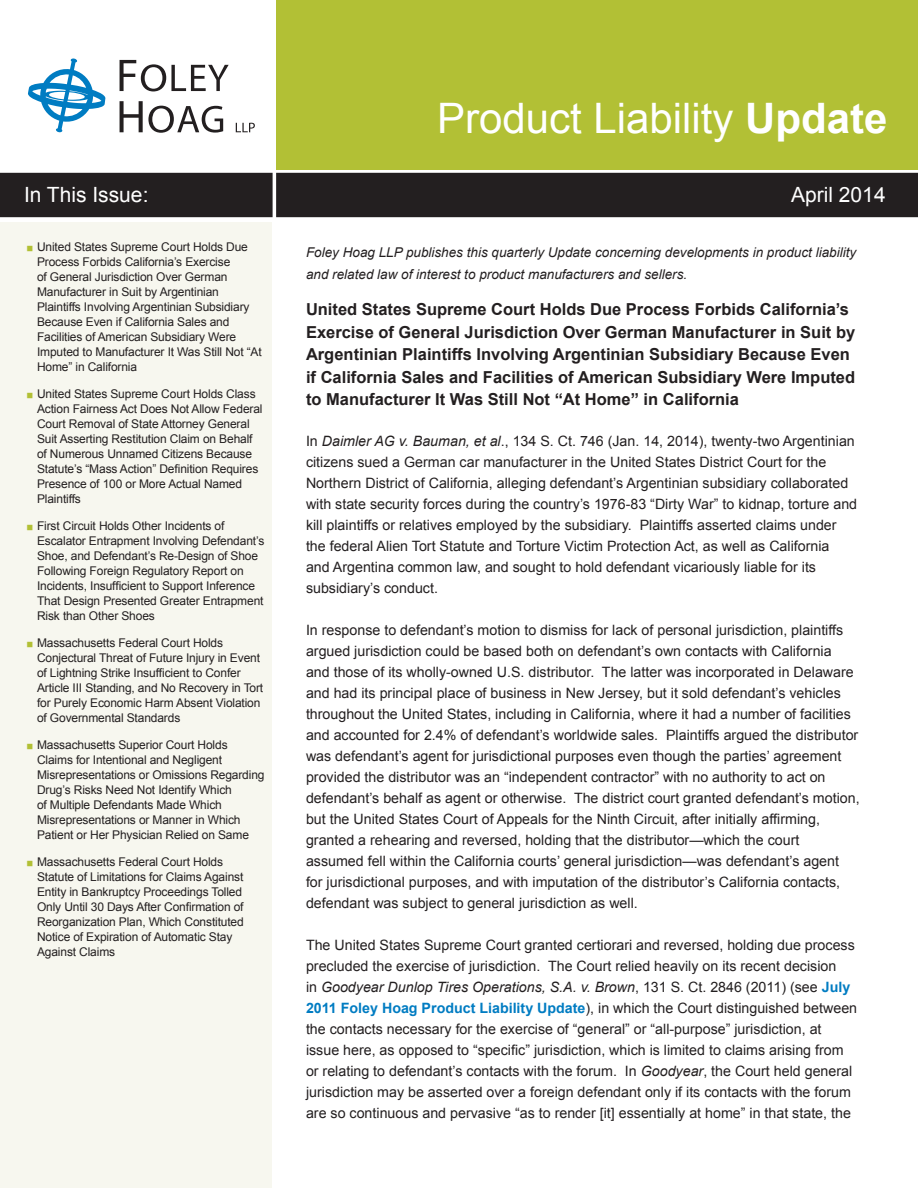
<style>
.page{position:relative;width:918px;height:1188px;background:#fff}
.page>*{position:absolute;margin:0;border:0;box-sizing:border-box;transform-origin:0 0}
.t1{font:42px "Arial";color:#fff}
.t2{font:21px "Arial";color:#fff}
.t3{font:700 16.5px/22.5px "Arial";color:#231f20}
.t4{font:14.25px/21px "Arial";color:#231f20}
.t5{font:italic 13.5px/21.8px "Arial";color:#231f20}
.t6{font:12px/15px "Arial";letter-spacing:-.01em;color:#231f20}
.s1{font-weight:700}
.s2{color:#b2c035}
.s3{font-style:italic}
.s4{font-weight:700;color:#007cc2}
</style>
<div class="page">
<div style="left:276px;top:0;width:642px;height:170px;background:#b2c035"></div>
<div style="left:277px;top:174px;width:640px;height:42px;background:#231f20"></div>
<div style="left:276px;top:173px;width:642px;height:44px;border:2px solid #231f20"></div>
<div style="left:1px;top:174px;width:271px;height:42px;background:#231f20"></div>
<div style="left:0;top:173px;width:273px;height:44px;border:2px solid #231f20"></div>
<svg style="left:28px;top:58px;width:78px;height:75px"></svg>
<svg style="left:120px;top:60px;width:109px;height:31px"></svg>
<svg style="left:120px;top:101px;width:103px;height:32px"></svg>
<svg style="left:236px;top:123px;width:19px;height:9px"></svg>
<div style="left:0;top:223px;width:272px;height:965px;background:#f7f7ef"></div>
<h1 class="t1" style="left:437px;top:90px;width:452px">Product Liability <span class="s1">Update</span></h1>
<h2 class="t2" style="left:24px;top:181px;width:126px">In This Issue:</h2>
<h2 class="t2" style="left:791px;top:181px;width:96px">April 2014</h2>
<p class="t6" style="left:37px;top:239px;width:226px;text-indent:-11px"><span class="s2">◼</span> United States Supreme Court Holds Due Process Forbids California’s Exercise<br>of General Jurisdiction Over German Manufacturer in Suit by Argentinian Plaintiffs Involving Argentinian Subsidiary Because Even if California Sales and Facilities of American Subsidiary Were Imputed to Manufacturer It Was Still Not “At Home” in California</p>
<p class="t6" style="left:37px;top:386px;width:227px;text-indent:-11px"><span class="s2">◼</span> United States Supreme Court Holds Class Action Fairness Act Does Not Allow Federal Court Removal of State Attorney General Suit Asserting Restitution Claim on Behalf of Numerous Unnamed Citizens Because Statute’s “Mass Action” Definition Requires Presence of 100 or More Actual Named Plaintiffs</p>
<p class="t6" style="left:37px;top:518px;width:229px;text-indent:-11px"><span class="s2">◼</span> First Circuit Holds Other Incidents of Escalator Entrapment Involving Defendant’s Shoe, and Defendant’s Re-Design of Shoe Following Foreign Regulatory Report on Incidents, Insufficient to Support Inference That Design Presented Greater Entrapment Risk than Other Shoes</p>
<p class="t6" style="left:37px;top:635px;width:228px;text-indent:-11px"><span class="s2">◼</span> Massachusetts Federal Court Holds Conjectural Threat of Future Injury in Event of Lightning Strike Insufficient to Confer Article III Standing, and No Recovery in Tort for Purely Economic Harm Absent Violation of Governmental Standards</p>
<p class="t6" style="left:37px;top:737px;width:229px;text-indent:-11px"><span class="s2">◼</span> Massachusetts Superior Court Holds Claims for Intentional and Negligent Misrepresentations or Omissions Regarding Drug’s Risks Need Not Identify Which<br>of Multiple Defendants Made Which Misrepresentations or Manner in Which Patient or Her Physician Relied on Same</p>
<p class="t6" style="left:37px;top:854px;width:208px;text-indent:-11px"><span class="s2">◼</span> Massachusetts Federal Court Holds Statute of Limitations for Claims Against Entity in Bankruptcy Proceedings Tolled Only Until 30 Days After Confirmation of Reorganization Plan, Which Constituted Notice of Expiration of Automatic Stay Against Claims</p>
<p class="t5" style="left:306px;top:242px;width:552px">Foley Hoag LLP publishes this quarterly Update concerning developments in product liability and related law of interest to product manufacturers and sellers.</p>
<p class="t3" style="left:306px;top:299px;width:551px">United States Supreme Court Holds Due Process Forbids California’s Exercise of General Jurisdiction Over German Manufacturer in Suit by Argentinian Plaintiffs Involving Argentinian Subsidiary Because Even if California Sales and Facilities of American Subsidiary Were Imputed to Manufacturer It Was Still Not “At Home” in California</p>
<p class="t4" style="left:306px;top:431px;width:553px">In <span class="s3">Daimler AG v. Bauman, et al</span>., 134 S. Ct. 746 (Jan. 14, 2014), twenty-two Argentinian citizens sued a German car manufacturer in the United States District Court for the Northern District of California, alleging defendant’s Argentinian subsidiary collaborated with state security forces during the country’s 1976-83 “Dirty War” to kidnap, torture and kill plaintiffs or relatives employed by the subsidiary. Plaintiffs asserted claims under the federal Alien Tort Statute and Torture Victim Protection Act, as well as California<br>and Argentina common law, and sought to hold defendant vicariously liable for its subsidiary’s conduct.</p>
<p class="t4" style="left:306px;top:620px;width:555px">In response to defendant’s motion to dismiss for lack of personal jurisdiction, plaintiffs argued jurisdiction could be based both on defendant’s own contacts with California<br>and those of its wholly-owned U.S. distributor. The latter was incorporated in Delaware and had its principal place of business in New Jersey, but it sold defendant’s vehicles throughout the United States, including in California, where it had a number of facilities and accounted for 2.4% of defendant’s worldwide sales. Plaintiffs argued the distributor was defendant’s agent for jurisdictional purposes even though the parties’ agreement provided the distributor was an “independent contractor” with no authority to act on defendant’s behalf as agent or otherwise. The district court granted defendant’s motion, but the United States Court of Appeals for the Ninth Circuit, after initially affirming, granted a rehearing and reversed, holding that the distributor—which the court assumed fell within the California courts’ general jurisdiction—was defendant’s agent<br>for jurisdictional purposes, and with imputation of the distributor’s California contacts, defendant was subject to general jurisdiction as well.</p>
<p class="t4" style="left:306px;top:935px;width:553px">The United States Supreme Court granted certiorari and reversed, holding due process precluded the exercise of jurisdiction. The Court relied heavily on its recent decision<br>in <span class="s3">Goodyear Dunlop Tires Operations, S.A. v. Brown</span>, 131 S. Ct. 2846 (2011) (see <span class="s4">July 2011 Foley Hoag Product Liability Update</span>), in which the Court distinguished between the contacts necessary for the exercise of “general” or “all-purpose” jurisdiction, at issue here, as opposed to “specific” jurisdiction, which is limited to claims arising from or relating to defendant’s contacts with the forum. In <span class="s3">Goodyear</span>, the Court held general jurisdiction may be asserted over a foreign defendant only if its contacts with the forum are so continuous and pervasive “as to render [it] essentially at home” in that state, the</p>
</div>
